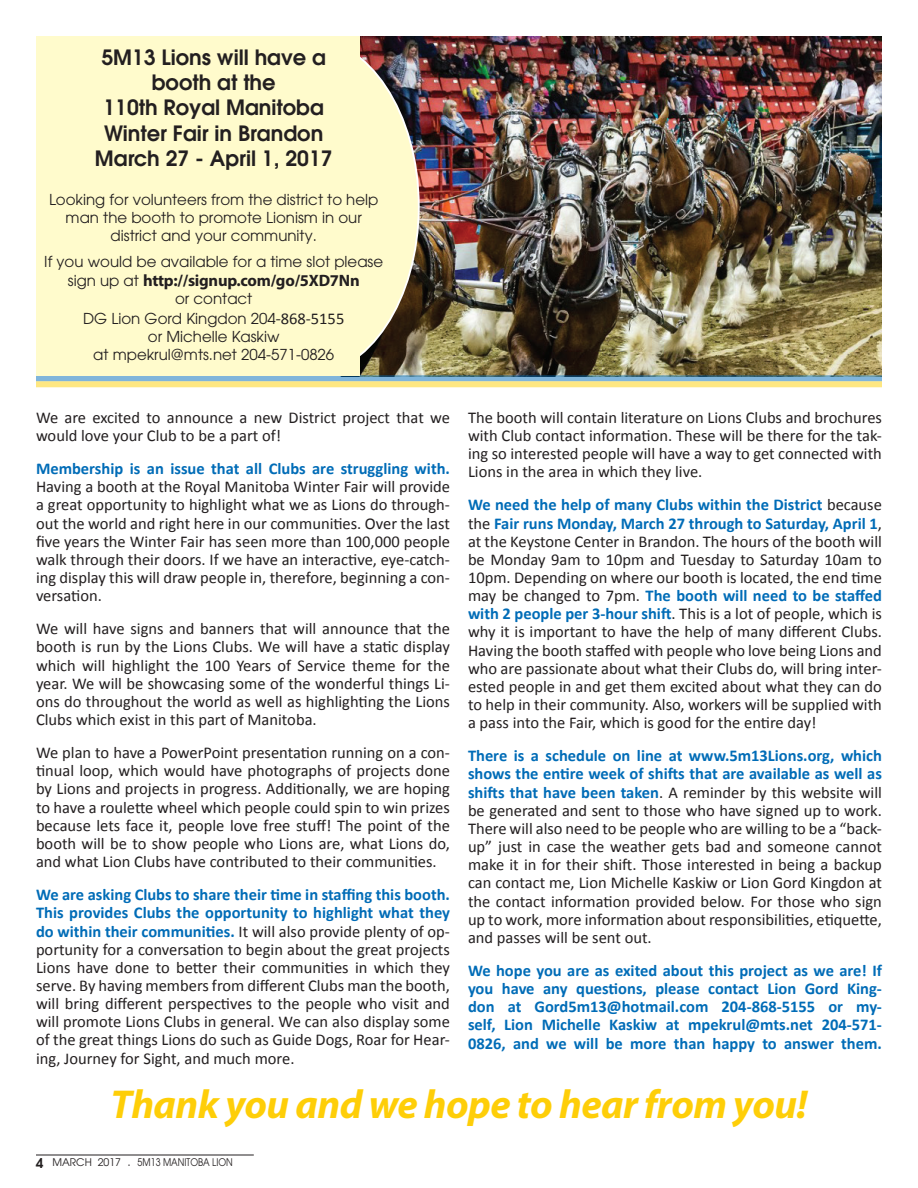
<style>
.page{position:relative;width:918px;height:1188px;background:#fff}
.page>*{position:absolute;margin:0;border:0;box-sizing:border-box;transform-origin:0 0}
.t1{font:italic 700 40.5px "Myriad Pro";letter-spacing:-.015em;color:#fece08}
.t2{font:600 21px/25.2px "Avant Garde";color:#231f20;text-align:center}
.t3{font:16.5px/18.1px "Calibri";color:#231f20;text-align:justify}
.t4{font:700 16.5px/18.1px "Calibri";color:#006cb7;text-align:justify}
.t5{font:700 16.5px "Myriad Pro";letter-spacing:-.015em;color:#231f20}
.t6{font:15px/18px "Avant Garde";color:#231f20;text-align:center}
.t7{font:10.5px "Avant Garde";color:#231f20}
.s1{font-family:"Avant Garde";font-weight:400;font-size:15px}
.s2{font-family:"Calibri";font-size:16.5px}
.s3{font-weight:700;color:#006cb7}
.s4{font-weight:600;font-size:13.5px}
.s5{font-size:12px}
</style>
<div class="page">
<hr style="left:36px;top:1155px;width:218px;height:1px;background:#231f20">
<img style="left:360px;top:37px;width:522px;height:338px">
<div style="left:195px;top:38px;width:224px;height:337px;background:#fffbcc;border-radius:50%"></div>
<svg style="left:36px;top:375px;width:846px;height:6px;background:#73a5c5"></svg>
<div style="left:36px;top:37px;width:324px;height:339px;background:#fffbcc"></div>
<div style="left:36px;top:381px;width:846px;height:6px;background:#fee782"></div>
<p class="t2" style="left:95px;top:44px;width:239px">5M13 Lions will have a booth at the<br>110th Royal Manitoba<br>Winter Fair in Brandon<br>March 27 - April 1, 2017</p>
<p class="t6" style="left:49px;top:191px;width:331px">Looking for volunteers from the district to help man the booth to promote Lionism in our district and your community.</p>
<p class="t6" style="left:44px;top:252px;width:340px">If you would be available for a time slot please</p>
<p class="t5" style="left:68px;top:270px;width:293px"><span class="s1">sign up at</span> http://signup.com/go/5XD7Nn</p>
<p class="t6" style="left:83px;top:289px;width:263px;line-height:19.8px">or contact<br>DG Lion Gord Kingdon 204-<span class="s2">868-5155</span></p>
<p class="t6" style="left:93px;top:328px;width:243px">or Michelle Kaskiw<br>at mpekrul@mts.net 204-571-0826</p>
<p class="t3" style="left:36px;top:408px;width:416px">We are excited to announce a new District project that we would love your Club to be a part of!</p>
<p class="t4" style="left:36px;top:460px;width:416px">Membership is an issue that all Clubs are struggling with.</p>
<p class="t3" style="left:36px;top:478px;width:416px">Having a booth at the Royal Manitoba Winter Fair will provide a great opportunity to highlight what we as Lions do through&shy;out the world and right here in our communities. Over the last five years the Winter Fair has seen more than 100,000 people walk through their doors. If we have an interactive, eye-catch&shy;ing display this will draw people in, therefore, beginning a con&shy;versation.</p>
<p class="t3" style="left:36px;top:620px;width:416px">We will have signs and banners that will announce that the booth is run by the Lions Clubs. We will have a static display which will highlight the 100 Years of Service theme for the year. We will be showcasing some of the wonderful things Li&shy;ons do throughout the world as well as highlighting the Lions Clubs which exist in this part of Manitoba.</p>
<p class="t3" style="left:36px;top:744px;width:416px">We plan to have a PowerPoint presentation running on a con&shy;tinual loop, which would have photographs of projects done by Lions and projects in progress. Additionally, we are hoping to have a roulette wheel which people could spin to win prizes because lets face it, people love free stuff! The point of the booth will be to show people who Lions are, what Lions do, and what Lion Clubs have contributed to their communities.</p>
<p class="t3" style="left:36px;top:886px;width:416px"><span class="s3">We are asking Clubs to share their time in staffing this booth.<br>This provides Clubs the opportunity to highlight what they do within their communities.</span> It will also provide plenty of op&shy;portunity for a conversation to begin about the great projects Lions have done to better their communities in which they serve. By having members from different Clubs man the booth, will bring different perspectives to the people who visit and will promote Lions Clubs in general. We can also display some of the great things Lions do such as Guide Dogs, Roar for Hear&shy;ing, Journey for Sight, and much more.</p>
<p class="t3" style="left:468px;top:408px;width:416px">The booth will contain literature on Lions Clubs and brochures with Club contact information. These will be there for the tak&shy;ing so interested people will have a way to get connected with Lions in the area in which they live.</p>
<p class="t3" style="left:468px;top:496px;width:416px"><span class="s3">We need the help of many Clubs within the District</span> because the <span class="s3">Fair runs Monday, March 27 through to Saturday, April 1</span>, at the Keystone Center in Brandon. The hours of the booth will be Monday 9am to 10pm and Tuesday to Saturday 10am to 10pm. Depending on where our booth is located, the end time may be changed to 7pm. <span class="s3">The booth will need to be staffed with 2 people per 3-hour shift</span>. This is a lot of people, which is why it is important to have the help of many different Clubs.<br>Having the booth staffed with people who love being Lions and who are passionate about what their Clubs do, will bring inter&shy;ested people in and get them excited about what they can do to help in their community. Also, workers will be supplied with a pass into the Fair, which is good for the entire day!</p>
<p class="t3" style="left:468px;top:747px;width:416px"><span class="s3">There is a schedule on line at www.5m13Lions.org, which shows the entire week of shifts that are available as well as shifts that have been taken</span>. A reminder by this website will be generated and sent to those who have signed up to work.<br>There will also need to be people who are willing to be a “back&shy;up” just in case the weather gets bad and someone cannot make it in for their shift. Those interested in being a backup can contact me, Lion Michelle Kaskiw or Lion Gord Kingdon at the contact information provided below. For those who sign up to work, more information about responsibilities, etiquette, and passes will be sent out.</p>
<p class="t4" style="left:468px;top:961px;width:416px">We hope you are as exited about this project as we are! If you have any questions, please contact Lion Gord King&shy;don at Gord5m13@hotmail.com 204-868-5155 or my&shy;self, Lion Michelle Kaskiw at mpekrul@mts.net 204-571- 0826, and we will be more than happy to answer them.</p>
<h1 class="t1" style="left:111px;top:1079px;width:698px">Thank you and we hope to hear from you!</h1>
<p class="t7" style="left:36px;top:1156px;width:199px"><span class="s4">4</span> MARCH 2017 <span class="s5">.</span> 5M13 MANITOBA LION</p>
</div>
